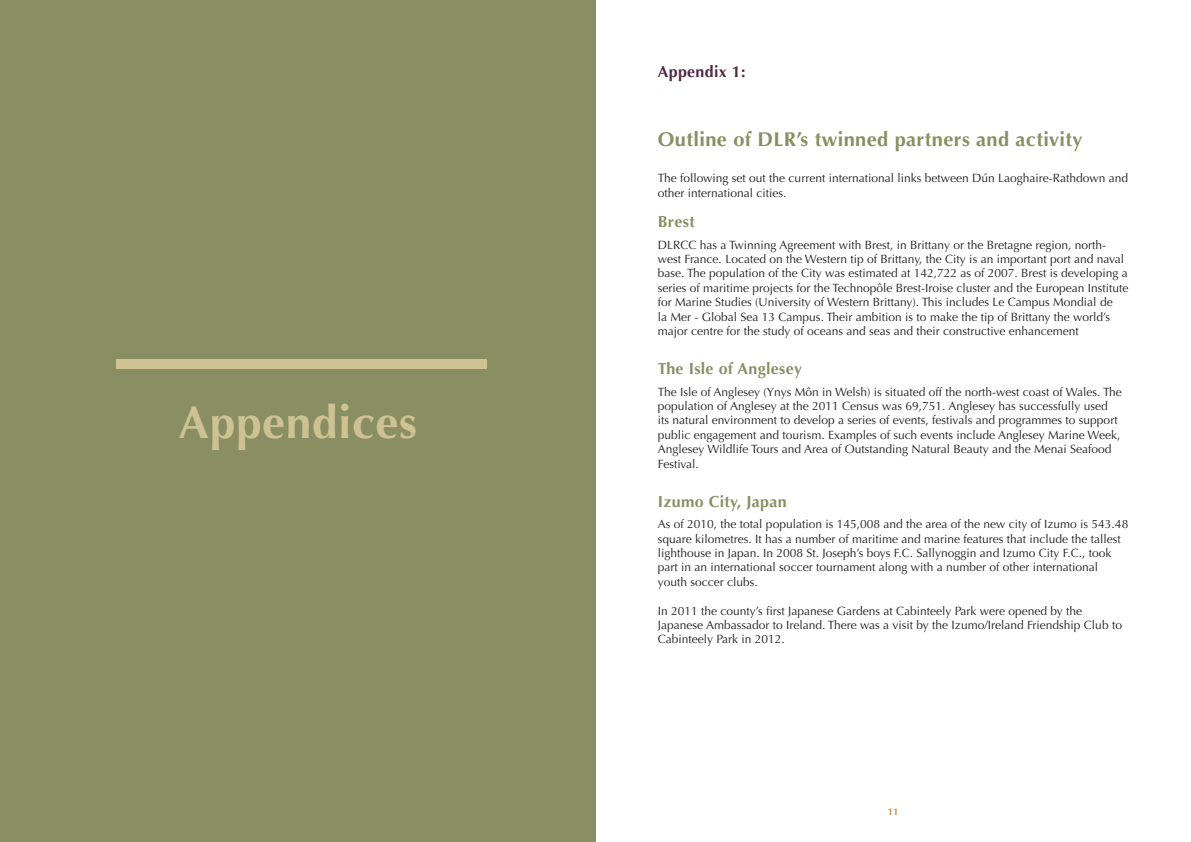
<style>
.page{position:relative;width:1191px;height:842px;background:#fff}
.page>*{position:absolute;margin:0;border:0;box-sizing:border-box;transform-origin:0 0}
.t1{font:700 46px "Optima";letter-spacing:.015em;color:#cec292}
.t2{font:700 20px "Optima";letter-spacing:.02em;color:#898f63}
.t3{font:700 16px "Optima";letter-spacing:.02em;color:#898f63}
.t4{font:700 16px "Optima";letter-spacing:.02em;color:#522944}
.t5{font:12px/14.4px "Optima";color:#231f20}
.t6{font:700 10px "Optima";color:#bd955c}
</style>
<div class="page">
<div style="left:0;top:0;width:595px;height:842px;background:#898f63"></div>
<div style="left:116px;top:360px;width:370px;height:9px;background:#cec292"></div>
<h1 class="t1" style="left:178px;top:396px;width:240px">Appendices</h1>
<h3 class="t4" style="left:658px;top:62px;width:89px">Appendix 1:</h3>
<h2 class="t2" style="left:658px;top:128px;width:426px">Outline of DLR’s twinned partners and activity</h2>
<p class="t5" style="left:658px;top:171px;width:472px">The following set out the current international links between Dún Laoghaire-Rathdown and other international cities.</p>
<h3 class="t3" style="left:658px;top:212px;width:38px">Brest</h3>
<p class="t5" style="left:658px;top:237px;width:472px">DLRCC has a Twinning Agreement with Brest, in Brittany or the Bretagne region, north&shy;west France. Located on the Western tip of Brittany, the City is an important port and naval base. The population of the City was estimated at 142,722 as of 2007. Brest is developing a series of maritime projects for the Technopôle Brest-Iroise cluster and the European Institute for Marine Studies (University of Western Brittany). This includes Le Campus Mondial de<br>la Mer - Global Sea 13 Campus. Their ambition is to make the tip of Brittany the world’s major centre for the study of oceans and seas and their constructive enhancement</p>
<h3 class="t3" style="left:658px;top:359px;width:146px">The Isle of Anglesey</h3>
<p class="t5" style="left:658px;top:384px;width:465px">The Isle of Anglesey (Ynys Môn in Welsh) is situated off the north-west coast of Wales. The population of Anglesey at the 2011 Census was 69,751. Anglesey has successfully used its natural environment to develop a series of events, festivals and programmes to support public engagement and tourism. Examples of such events include Anglesey Marine Week, Anglesey Wildlife Tours and Area of Outstanding Natural Beauty and the Menai Seafood Festival.</p>
<h3 class="t3" style="left:658px;top:492px;width:130px">Izumo City, Japan</h3>
<p class="t5" style="left:658px;top:517px;width:472px">As of 2010, the total population is 145,008 and the area of the new city of Izumo is 543.48 square kilometres. It has a number of maritime and marine features that include the tallest lighthouse in Japan. In 2008 St. Joseph’s boys F.C. Sallynoggin and Izumo City F.C., took part in an international soccer tournament along with a number of other international youth soccer clubs.</p>
<p class="t5" style="left:658px;top:603px;width:465px">In 2011 the county’s first Japanese Gardens at Cabinteely Park were opened by the<br>Japanese Ambassador to Ireland. There was a visit by the Izumo/Ireland Friendship Club to<br>Cabinteely Park in 2012.</p>
<p class="t6" style="left:887px;top:806px;width:13px">11</p>
</div>
